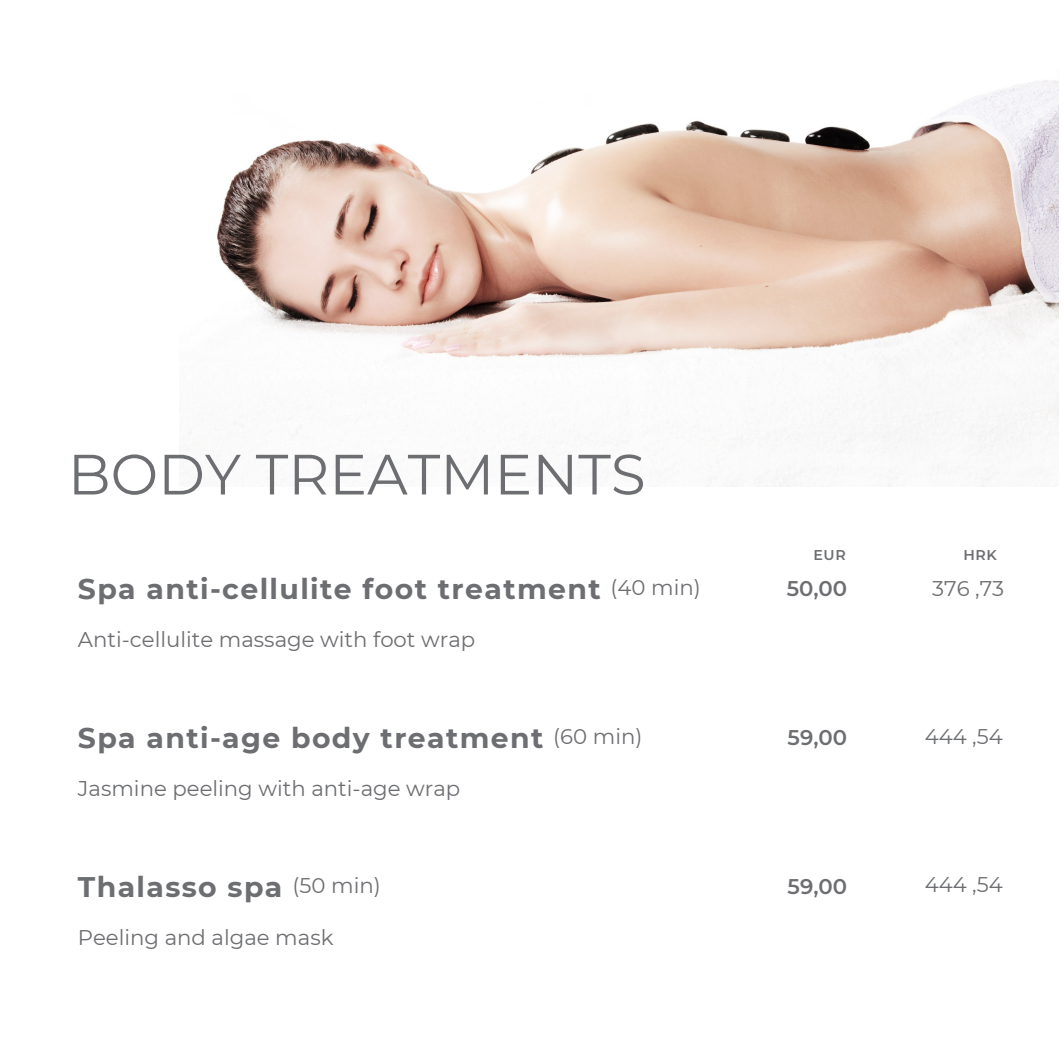
<style>
.page{position:relative;width:1063px;height:1064px;background:#fff}
.page>*{position:absolute;margin:0;border:0;box-sizing:border-box;transform-origin:0 0}
.t1{font:56.75px "Montserrat";color:#6d6e71}
.t2{font:700 28.25px "Montserrat";letter-spacing:.05em;color:#6d6e71}
.t3{font:21.25px "Montserrat";color:#6d6e71}
.t4{font:600 21.25px "Montserrat";color:#6d6e71}
.t5{font:600 14.25px "Montserrat";letter-spacing:.05em;color:#6d6e71}
</style>
<div class="page">
<img style="left:180px;top:80px;width:878px;height:407px">
<h1 class="t1" style="left:68px;top:439px;width:579px">BODY TREATMENTS</h1>
<p class="t5" style="left:813px;top:545px;width:34px">EUR</p>
<p class="t5" style="left:963px;top:546px;width:35px">HRK</p>
<h2 class="t2" style="left:78px;top:572px;width:524px">Spa anti-cellulite foot treatment</h2>
<p class="t3" style="left:610px;top:574px;width:92px">(40 min)</p>
<p class="t4" style="left:786px;top:575px;width:62px">50,00</p>
<p class="t3" style="left:932px;top:575px;width:73px">376 ,73</p>
<p class="t3" style="left:78px;top:626px;width:399px">Anti-cellulite massage with foot wrap</p>
<h2 class="t2" style="left:78px;top:720px;width:467px">Spa anti-age body treatment</h2>
<p class="t3" style="left:553px;top:723px;width:91px">(60 min)</p>
<p class="t4" style="left:787px;top:724px;width:61px">59,00</p>
<p class="t3" style="left:924px;top:723px;width:80px">444 ,54</p>
<p class="t3" style="left:78px;top:775px;width:384px">Jasmine peeling with anti-age wrap</p>
<h2 class="t2" style="left:78px;top:869px;width:206px">Thalasso spa</h2>
<p class="t3" style="left:292px;top:872px;width:90px">(50 min)</p>
<p class="t4" style="left:787px;top:873px;width:61px">59,00</p>
<p class="t3" style="left:924px;top:871px;width:80px">444 ,54</p>
<p class="t3" style="left:78px;top:924px;width:257px">Peeling and algae mask</p>
</div>
